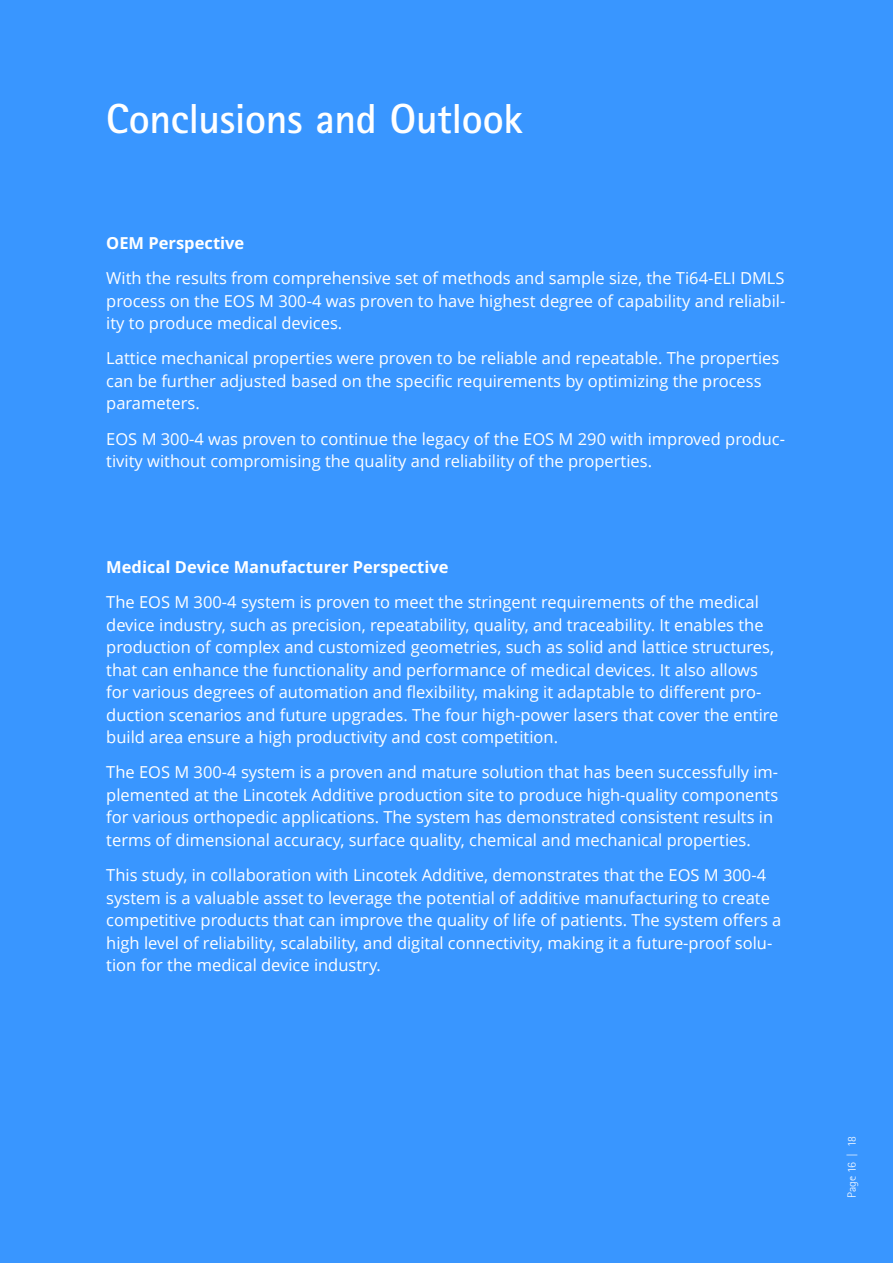
<style>
.page{position:relative;width:893px;height:1263px;background:#3996ff}
.page>*{position:absolute;margin:0;border:0;box-sizing:border-box;transform-origin:0 0}
.t1{font:700 42px "Rotis Sans Serif Pro";letter-spacing:-.01em;color:#fff}
.t2{font:16.5px/22.5px "Open Sans";color:#fff}
.t3{font:700 16.5px "Open Sans";color:#fff}
.t4{font:12px "Rotis San Ser T Ligh";letter-spacing:-.01em;color:#fff}
</style>
<div class="page">
<h1 class="t1" style="left:106px;top:92px;width:418px">Conclusions and Outlook</h1>
<p class="t3" style="left:106px;top:231px;width:140px">OEM Perspective</p>
<p class="t2" style="left:106px;top:266px;width:681px;text-align:justify">With the results from comprehensive set of methods and sample size, the Ti64-ELI DMLS process on the EOS M 300-4 was proven to have highest degree of capability and reliabil&shy;ity to produce medical devices.</p>
<p class="t2" style="left:106px;top:347px;width:675px">Lattice mechanical properties were proven to be reliable and repeatable. The properties can be further adjusted based on the specific requirements by optimizing the process parameters.</p>
<p class="t2" style="left:106px;top:427px;width:680px">EOS M 300-4 was proven to continue the legacy of the EOS M 290 with improved produc&shy;tivity without compromising the quality and reliability of the properties.</p>
<p class="t3" style="left:106px;top:555px;width:344px">Medical Device Manufacturer Perspective</p>
<p class="t2" style="left:106px;top:590px;width:674px">The EOS M 300-4 system is proven to meet the stringent requirements of the medical device industry, such as precision, repeatability, quality, and traceability. It enables the production of complex and customized geometries, such as solid and lattice structures, that can enhance the functionality and performance of medical devices. It also allows for various degrees of automation and flexibility, making it adaptable to different pro&shy;duction scenarios and future upgrades. The four high-power lasers that cover the entire build area ensure a high productivity and cost competition.</p>
<p class="t2" style="left:106px;top:761px;width:673px">The EOS M 300-4 system is a proven and mature solution that has been successfully im&shy;plemented at the Lincotek Additive production site to produce high-quality components for various orthopedic applications. The system has demonstrated consistent results in terms of dimensional accuracy, surface quality, chemical and mechanical properties.</p>
<p class="t2" style="left:106px;top:863px;width:677px">This study, in collaboration with Lincotek Additive, demonstrates that the EOS M 300-4 system is a valuable asset to leverage the potential of additive manufacturing to create competitive products that can improve the quality of life of patients. The system offers a high level of reliability, scalability, and digital connectivity, making it a future-proof solu&shy;tion for the medical device industry.</p>
<p class="t4" style="left:845px;top:1198px;width:64px;rotate:-90deg">Page 16 | 18</p>
</div>
